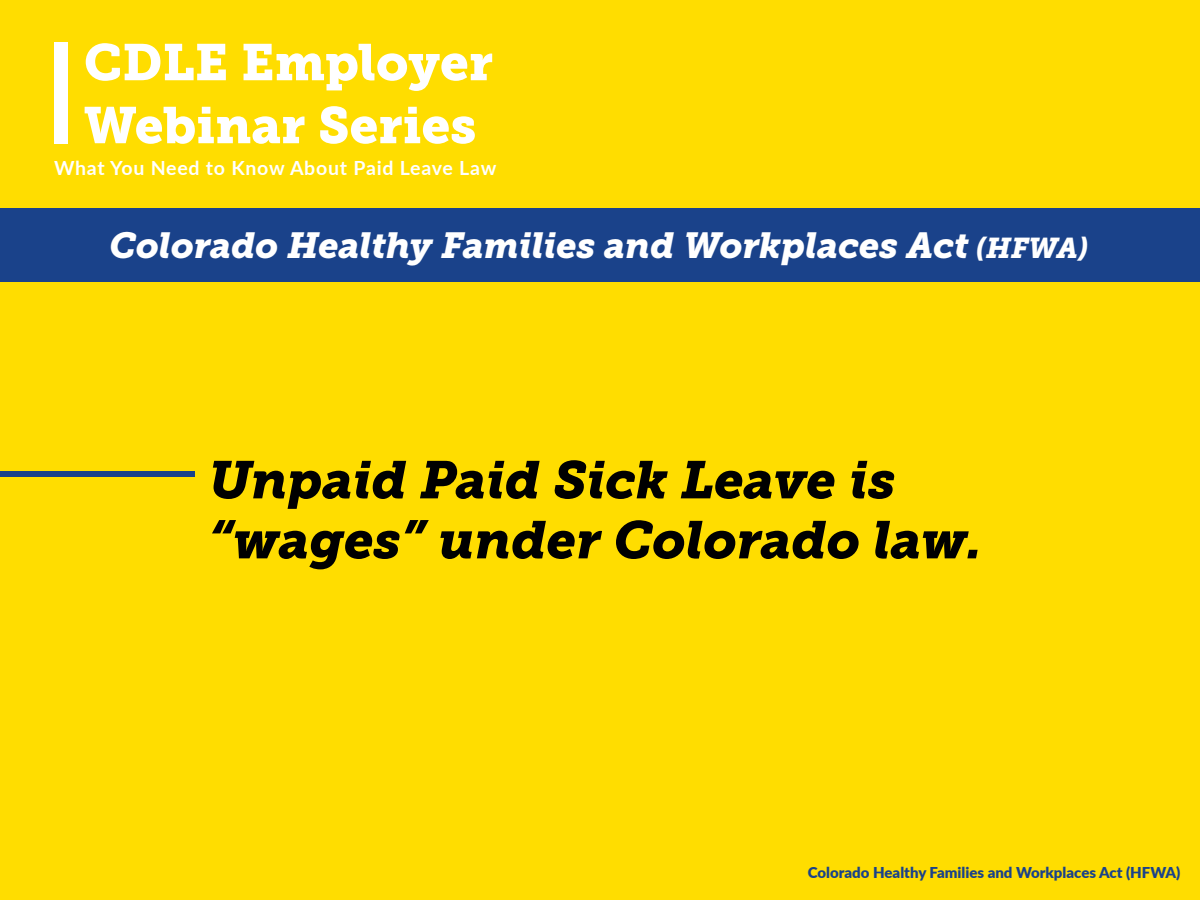
<style>
.page{position:relative;width:1200px;height:900px;background:#fd0}
.page>*{position:absolute;margin:0;border:0;box-sizing:border-box;transform-origin:0 0}
.t1{font:italic 52.5px/60px "Museo Slab 900";color:#000}
.t2{font:51px/63px "Museo Slab 900";color:#fff}
.t3{font:italic 36px "Museo Slab 900";color:#fff}
.t4{font:700 19.5px "Lato";letter-spacing:.04em;color:#fff}
.t5{font:900 15px "Lato";color:#1a428a}
.s1{font-size:28.5px}
</style>
<div class="page">
<div style="left:0;top:208px;width:1200px;height:74px;background:#1a428a"></div>
<div style="left:0;top:471px;width:195px;height:6px;background:#1a428a"></div>
<div style="left:54px;top:42px;width:14px;height:102px;background:#fff"></div>
<p class="t2" style="left:84px;top:31px;width:411px">CDLE Employer<br>Webinar Series</p>
<p class="t4" style="left:54px;top:153px;width:444px">What You Need to Know About Paid Leave Law</p>
<p class="t3" style="left:109px;top:225px;width:980px">Colorado Healthy Families and Workplaces Act <span class="s1">(HFWA)</span></p>
<p class="t1" style="left:208px;top:451px;width:775px">Unpaid Paid Sick Leave is “wages” under Colorado law.</p>
<p class="t5" style="left:808px;top:861px;width:374px">Colorado Healthy Families and Workplaces Act (HFWA)</p>
</div>
